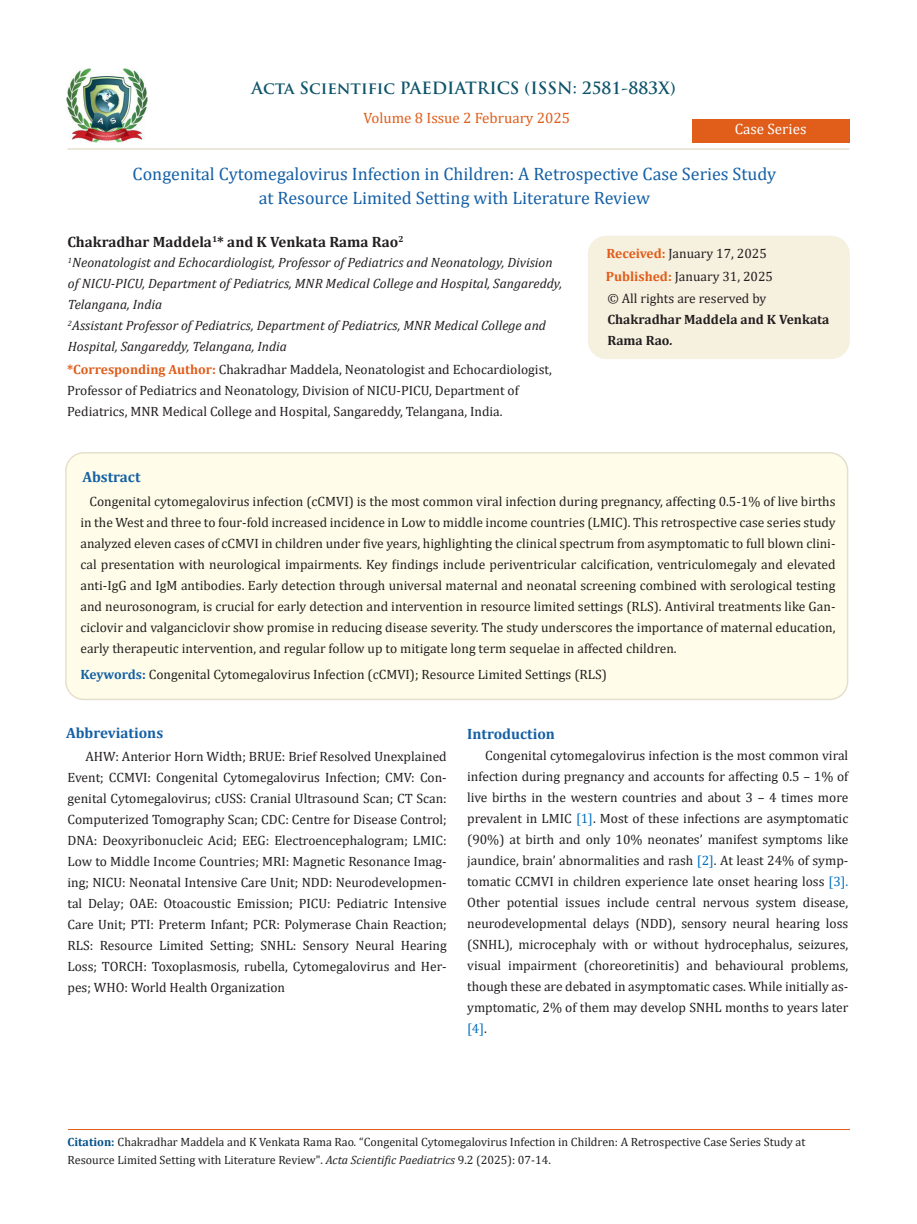
<style>
.page{position:relative;width:917px;height:1224px;background:#fff}
.page>*{position:absolute;margin:0;border:0;box-sizing:border-box;transform-origin:0 0}
.t1{font:18px/24px "Cambria";color:#1560a6;text-align:center}
.t2{font:700 16.5px "Trajan Pro";color:#0e546a}
.t3{font:700 15px "Cambria";color:#231f20}
.t4{font:700 15px "Cambria";color:#1560a6}
.t5{font:15px "Cambria";color:#e05d1a}
.t6{font:15px "Cambria";color:#fff}
.No_Spacing{font:13.5px/21px "Cambria";color:#231f20;text-align:justify}
.t7{font:italic 13.5px/21px "Cambria";color:#231f20}
.t8{font:700 13.5px/21px "Cambria";color:#231f20}
.t9{font:12px/18px "Cambria";color:#231f20}
.s1{font-weight:700;color:#e05d1a}
.s2{font-weight:400}
.s3{font-style:italic}
.s4{font-weight:700;color:#1560a6}
.s5{color:#0070c0}
.s6{font-weight:700;color:#035089}
</style>
<div class="page">
<img style="left:67px;top:68px;width:80px;height:74px">
<div style="left:691px;top:119px;width:158px;height:23px;background:#e05d1a"></div>
<div style="left:588px;top:236px;width:261px;height:122px;background:#f6f0df;border-radius:18px"></div>
<div style="left:587px;top:236px;width:262px;height:123px;border:2px solid #f6f0df;border-radius:18px"></div>
<div style="left:66px;top:453px;width:781px;height:246px;background:#fffde9;border-radius:18px"></div>
<div style="left:65px;top:452px;width:783px;height:248px;border:2px solid #e5dfce;border-radius:18px"></div>
<hr style="left:68px;top:1130px;width:781px;height:1px;background:#e05d1a">
<hr style="left:67px;top:148px;width:782px;height:2px;background:#e5dfce">
<p class="t2" style="left:252px;top:77px;width:425px">Acta Scientific PAEDIATRICS (ISSN: 2581-883X)</p>
<p class="t5" style="left:363px;top:109px;width:208px">Volume 8 Issue 2 February 2025</p>
<p class="t6" style="left:734px;top:120px;width:73px">Case Series</p>
<p class="t1" style="left:133px;top:162px;width:645px">Congenital Cytomegalovirus Infection in Children: A Retrospective Case Series Study at Resource Limited Setting with Literature Review</p>
<p class="t3" style="left:67px;top:231px;width:338px">Chakradhar Maddela<sup>1</sup>* and K Venkata Rama Rao<sup>2</sup></p>
<p class="t7" style="left:68px;top:252px;width:495px"><sup>1</sup>Neonatologist and Echocardiologist, Professor of Pediatrics and Neonatology, Division of NICU-PICU, Department of Pediatrics, MNR Medical College and Hospital, Sangareddy,<br>Telangana, India</p>
<p class="t7" style="left:68px;top:315px;width:479px"><sup>2</sup>Assistant Professor of Pediatrics, Department of Pediatrics, MNR Medical College and<br>Hospital, Sangareddy, Telangana, India</p>
<p class="No_Spacing" style="left:67px;top:359px;width:486px;text-align:left"><span class="s1">*Corresponding Author:</span> Chakradhar Maddela, Neonatologist and Echocardiologist,<br>Professor of Pediatrics and Neonatology, Division of NICU-PICU, Department of<br>Pediatrics, MNR Medical College and Hospital, Sangareddy, Telangana, India.</p>
<p class="No_Spacing" style="left:606px;top:243px;width:162px"><span class="s1">Received:</span> January 17, 2025</p>
<p class="No_Spacing" style="left:605px;top:266px;width:169px"><span class="s1">Published:</span> January 31, 2025</p>
<p class="t8" style="left:607px;top:287px;width:223px"><span class="s2">© All rights are reserved by<br></span>Chakradhar Maddela and K Venkata<br>Rama Rao<span class="s3">.</span></p>
<p class="t4" style="left:82px;top:466px;width:60px">Abstract</p>
<p class="No_Spacing" style="left:80px;top:491px;width:756px;text-indent:9px">Congenital cytomegalovirus infection (cCMVI) is the most common viral infection during pregnancy, affecting 0.5-1% of live births in the West and three to four-fold increased incidence in Low to middle income countries (LMIC). This retrospective case series study analyzed eleven cases of cCMVI in children under five years, highlighting the clinical spectrum from asymptomatic to full blown clini&shy;cal presentation with neurological impairments. Key findings include periventricular calcification, ventriculomegaly and elevated anti-IgG and IgM antibodies. Early detection through universal maternal and neonatal screening combined with serological testing and neurosonogram, is crucial for early detection and intervention in resource limited settings (RLS). Antiviral treatments like Gan&shy;ciclovir and valganciclovir show promise in reducing disease severity. The study underscores the importance of maternal education, early therapeutic intervention, and regular follow up to mitigate long term sequelae in affected children.</p>
<p class="No_Spacing" style="left:80px;top:664px;width:528px"><span class="s4">Keywords:</span> Congenital Cytomegalovirus Infection (cCMVI); Resource Limited Settings (RLS)</p>
<p class="t4" style="left:66px;top:722px;width:99px">Abbreviations</p>
<p class="No_Spacing" style="left:67px;top:746px;width:381px;text-indent:18px">AHW: Anterior Horn Width; BRUE: Brief Resolved Unexplained Event; CCMVI: Congenital Cytomegalovirus Infection; CMV: Con&shy;genital Cytomegalovirus; cUSS: Cranial Ultrasound Scan; CT Scan:<br>Computerized Tomography Scan; CDC: Centre for Disease Control; DNA: Deoxyribonucleic Acid; EEG: Electroencephalogram; LMIC:<br>Low to Middle Income Countries; MRI: Magnetic Resonance Imag&shy;ing; NICU: Neonatal Intensive Care Unit; NDD: Neurodevelopmen&shy;tal Delay; OAE: Otoacoustic Emission; PICU: Pediatric Intensive Care Unit; PTI: Preterm Infant; PCR: Polymerase Chain Reaction; RLS: Resource Limited Setting; SNHL: Sensory Neural Hearing Loss; TORCH: Toxoplasmosis, rubella, Cytomegalovirus and Her&shy;pes; WHO: World Health Organization</p>
<p class="t4" style="left:467px;top:723px;width:89px">Introduction</p>
<p class="No_Spacing" style="left:467px;top:745px;width:382px;text-indent:18px">Congenital cytomegalovirus infection is the most common viral infection during pregnancy and accounts for affecting 0.5 – 1% of live births in the western countries and about 3 – 4 times more prevalent in LMIC <span class="s5">[1]</span>. Most of these infections are asymptomatic (90%) at birth and only 10% neonates’ manifest symptoms like jaundice, brain’ abnormalities and rash <span class="s5">[2]</span>. At least 24% of symp&shy;tomatic CCMVI in children experience late onset hearing loss <span class="s5">[3].<br></span>Other potential issues include central nervous system disease, neurodevelopmental delays (NDD), sensory neural hearing loss (SNHL), microcephaly with or without hydrocephalus, seizures, visual impairment (choreoretinitis) and behavioural problems, though these are debated in asymptomatic cases. While initially as&shy;ymptomatic, 2% of them may develop SNHL months to years later <span class="s5">[4]</span>.</p>
<p class="t9" style="left:68px;top:1133px;width:739px"><span class="s6">Citation:</span> Chakradhar Maddela and K Venkata Rama Rao<span class="s3">.</span> “Congenital Cytomegalovirus Infection in Children: A Retrospective Case Series Study at<br>Resource Limited Setting with Literature Review". <span class="s3">Acta Scientific Paediatrics</span> 9.2 (2025): 07-14.</p>
</div>
